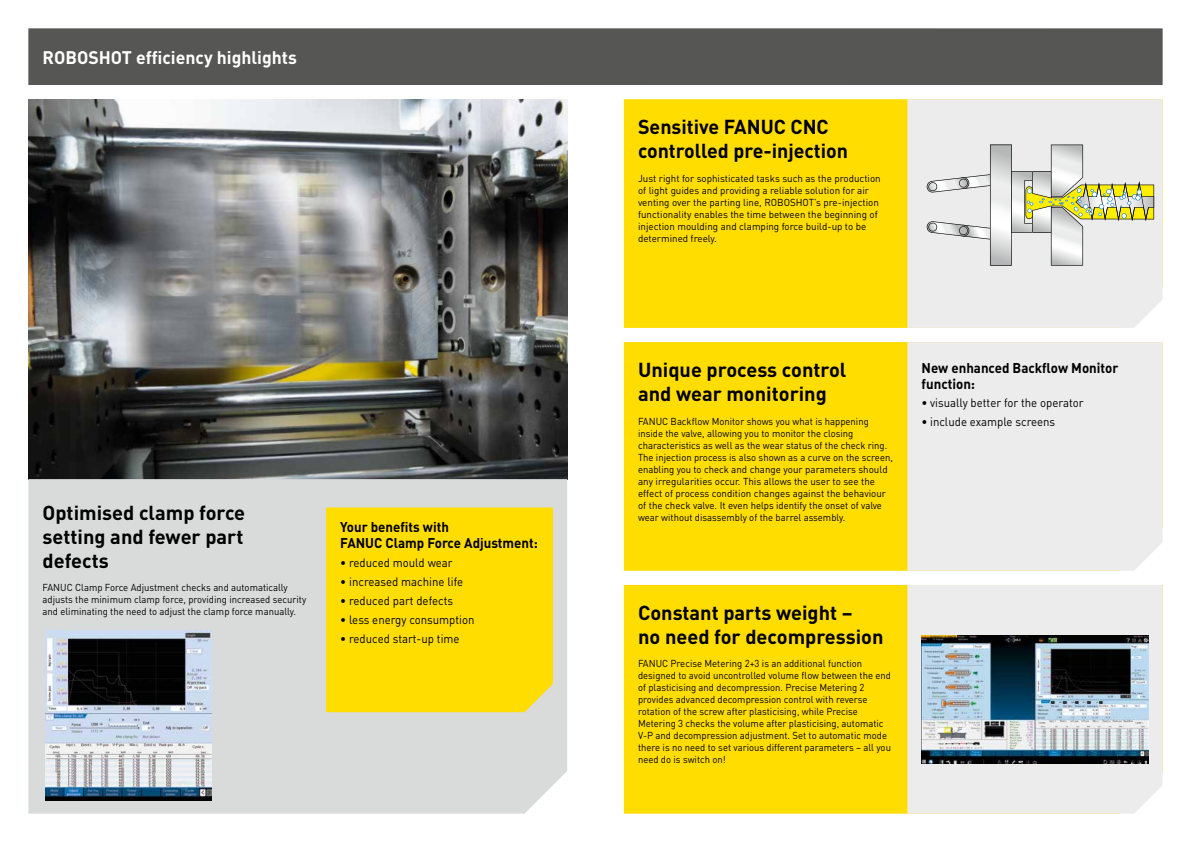
<style>
.page{position:relative;width:1191px;height:842px;background:#fff}
.page>*{position:absolute;margin:0;border:0;box-sizing:border-box;transform-origin:0 0}
.t1{font:700 20px/24px "DIN Pro";color:#000}
.t2{font:700 18px "DIN Pro";color:#fff}
.t3{font:700 14px/16px "DIN Pro";color:#000;scale:.95 1}
.t4{font:12px "DIN Pro";color:#000;scale:.95 1}
.t5{font:10px/12px "DIN Pro";color:#000;scale:.95 1}
.t6{font:10px/12px "DIN Pro";color:#000}
</style>
<div class="page">
<div style="left:624px;top:585px;width:283px;height:229px;background:#fd0"></div>
<div style="left:624px;top:342px;width:283px;height:229px;background:#fd0"></div>
<div style="left:624px;top:99px;width:283px;height:229px;background:#fd0"></div>
<div style="left:907px;top:99px;width:255px;height:229px;background:#ececec"></div>
<div style="left:907px;top:342px;width:255px;height:229px;background:#ececec"></div>
<div style="left:907px;top:585px;width:255px;height:229px;background:#ececec"></div>
<img style="left:921px;top:635px;width:227px;height:128px">
<div style="left:28px;top:28px;width:1134px;height:57px;background:#565655"></div>
<svg style="left:926px;top:145px;width:228px;height:121px;background:#dedecf"></svg>
<img style="left:28px;top:99px;width:539px;height:380px">
<div style="left:28px;top:479px;width:539px;height:335px;background:#d9dada"></div>
<div style="left:326px;top:507px;width:227px;height:205px;background:#fd0"></div>
<img style="left:45px;top:631px;width:166px;height:169px">
<h2 class="t2" style="left:43px;top:45px;width:256px">ROBOSHOT efficiency highlights</h2>
<h1 class="t1" style="left:43px;top:500px;width:204px;text-align:justify">Optimised clamp force setting and fewer part defects</h1>
<p class="t5" style="left:43px;top:581px;width:279px">FANUC Clamp Force Adjustment checks and automatically adjusts the minimum clamp force, providing increased security and eliminating the need to adjust the clamp force manually.</p>
<h3 class="t3" style="left:340px;top:519px;width:210px">Your benefits with<br>FANUC Clamp Force Adjustment:</h3>
<p class="t4" style="left:340px;top:555px;width:120px">• reduced mould wear</p>
<p class="t4" style="left:340px;top:574px;width:131px">• increased machine life</p>
<p class="t4" style="left:340px;top:593px;width:120px">• reduced part defects</p>
<p class="t4" style="left:340px;top:612px;width:143px">• less energy consumption</p>
<p class="t4" style="left:340px;top:631px;width:127px">• reduced start-up time</p>
<h1 class="t1" style="left:638px;top:114px;width:212px">Sensitive FANUC CNC controlled pre-injection</h1>
<p class="t6" style="left:638px;top:172px;width:244px">Just right for sophisticated tasks such as the production of light guides and providing a reliable solution for air venting over the parting line, ROBOSHOT’s pre-injection functionality enables the time between the beginning of injection moulding and clamping force build-up to be determined freely.</p>
<h1 class="t1" style="left:638px;top:357px;width:210px">Unique process control and wear monitoring</h1>
<p class="t5" style="left:638px;top:415px;width:270px">FANUC Backflow Monitor shows you what is happening inside the valve, allowing you to monitor the closing characteristics as well as the wear status of the check ring.<br>The injection process is also shown as a curve on the screen, enabling you to check and change your parameters should any irregularities occur. This allows the user to see the effect of process condition changes against the behaviour of the check valve. It even helps identify the onset of valve wear without disassembly of the barrel assembly.</p>
<h3 class="t3" style="left:921px;top:359px;width:209px">New enhanced Backflow Monitor function:</h3>
<p class="t4" style="left:921px;top:396px;width:172px">• visually better for the operator</p>
<p class="t4" style="left:921px;top:414px;width:142px">• include example screens</p>
<h1 class="t1" style="left:638px;top:600px;width:247px">Constant parts weight –<br>no need for decompression</h1>
<p class="t5" style="left:638px;top:658px;width:268px">FANUC Precise Metering 2+3 is an additional function designed to avoid uncontrolled volume flow between the end of plasticising and decompression. Precise Metering 2 provides advanced decompression control with reverse rotation of the screw after plasticising, while Precise Metering 3 checks the volume after plasticising, automatic V-P and decompression adjustment. Set to automatic mode there is no need to set various different parameters – all you need do is switch on!</p>
</div>
